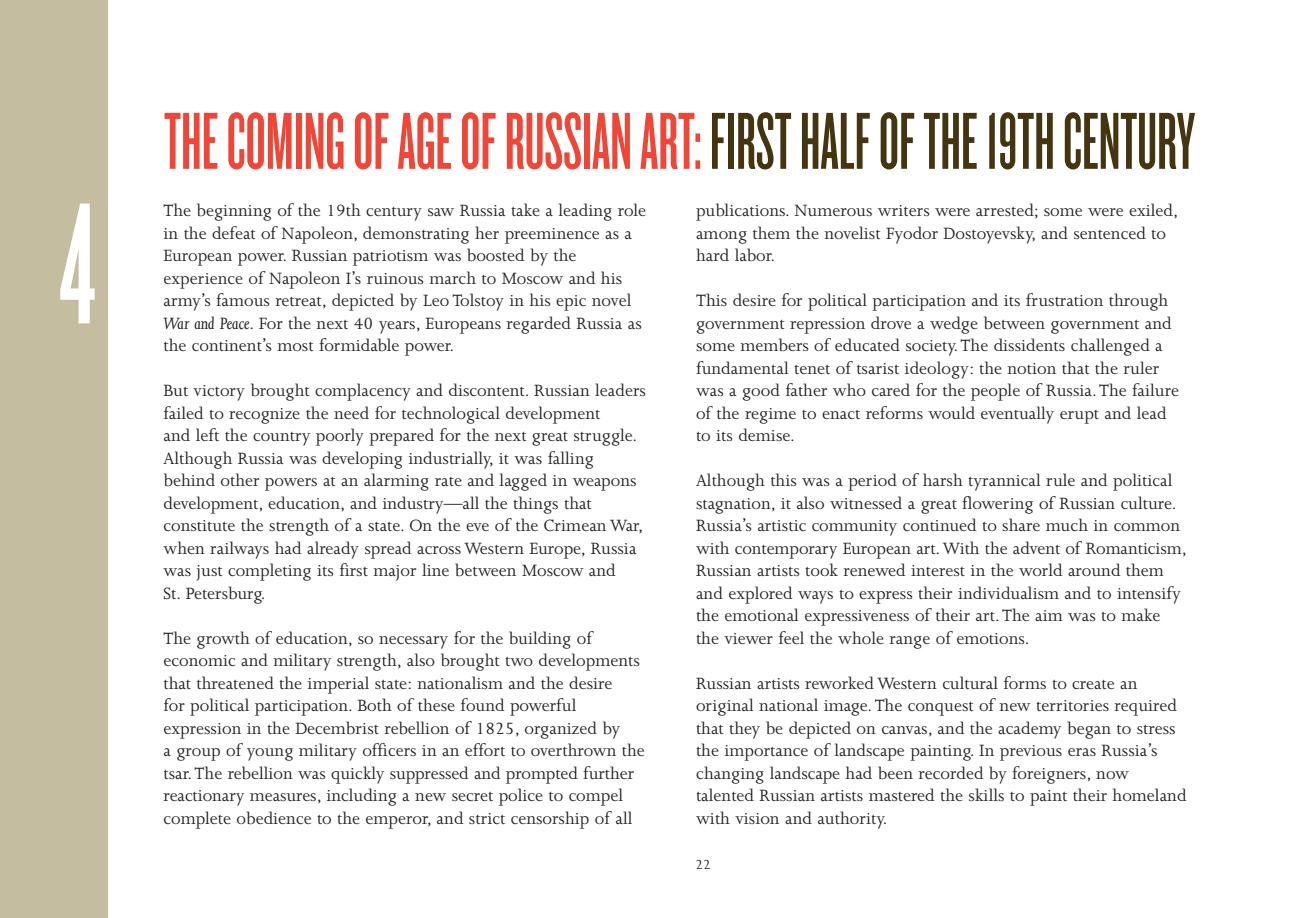
<style>
.page{position:relative;width:1296px;height:918px;background:#fff}
.page>*{position:absolute;margin:0;border:0;box-sizing:border-box;transform-origin:0 0}
.t1{font:180px "Knockout HTF46 Flyweight";color:#fff}
.t2{font:84px "Knockout HTF46 Flyweight";color:#ef4637}
.t3{font:18.75px/22.5px "Joanna";color:#231f20}
.t4{font:15px "Joanna";color:#231f20}
.s1{color:#453410}
.s2{font-style:italic}
</style>
<div class="page">
<div style="left:0;top:0;width:108px;height:918px;background:#c5bd9f"></div>
<h1 class="t1" style="left:59px;top:156px;width:38px">4</h1>
<h2 class="t2" style="left:164px;top:91px;width:1033px">THECOMINGOFAGEOFRUSSIANART:<span class="s1">FIRSTHALFOFTHE19THCENTURY</span></h2>
<p class="t3" style="left:696px;top:201px;width:484px">publications. Numerous writers were arrested; some were exiled, among them the novelist Fyodor Dostoyevsky, and sentenced to hard labor.</p>
<p class="t3" style="left:696px;top:291px;width:484px">This desire for political participation and its frustration through government repression drove a wedge between government and some members of educated society.The dissidents challenged a fundamental tenet of tsarist ideology: the notion that the ruler was a good father who cared for the people of Russia.The failure of the regime to enact reforms would eventually erupt and lead to its demise.</p>
<p class="t3" style="left:696px;top:471px;width:492px">Although this was a period of harsh tyrannical rule and political stagnation, it also witnessed a great flowering of Russian culture.<br>Russia’s artistic community continued to share much in common with contemporary European art. With the advent of Romanticism, Russian artists took renewed interest in the world around them and explored ways to express their individualism and to intensify the emotional expressiveness of their art.The aim was to make the viewer feel the whole range of emotions.</p>
<p class="t3" style="left:696px;top:674px;width:492px">Russian artists reworked Western cultural forms to create an original national image.The conquest of new territories required that they be depicted on canvas, and the academy began to stress the importance of landscape painting. In previous eras Russia’s changing landscape had been recorded by foreigners, now talented Russian artists mastered the skills to paint their homeland with vision and authority.</p>
<p class="t3" style="left:163px;top:201px;width:484px">The beginning of the 19th century saw Russia take a leading role in the defeat of Napoleon, demonstrating her preeminence as a European power. Russian patriotism was boosted by the experience of Napoleon I’s ruinous march to Moscow and his army’s famous retreat, depicted by Leo Tolstoy in his epic novel <span class="s2">War and Peace</span>. For the next 40 years, Europeans regarded Russia as the continent’s most formidable power.</p>
<p class="t3" style="left:163px;top:381px;width:484px">But victory brought complacency and discontent. Russian leaders failed to recognize the need for technological development<br>and left the country poorly prepared for the next great struggle.<br>Although Russia was developing industrially, it was falling behind other powers at an alarming rate and lagged in weapons development, education, and industry—all the things that constitute the strength of a state. On the eve of the Crimean War, when railways had already spread across Western Europe, Russia was just completing its first major line between Moscow and<br>St. Petersburg.</p>
<p class="t3" style="left:164px;top:629px;width:483px">The growth of education, so necessary for the building of economic and military strength, also brought two developments that threatened the imperial state: nationalism and the desire<br>for political participation. Both of these found powerful expression in the Decembrist rebellion of 1825, organized by<br>a group of young military officers in an effort to overthrown the tsar.The rebellion was quickly suppressed and prompted further reactionary measures, including a new secret police to compel complete obedience to the emperor, and strict censorship of all</p>
<p class="t4" style="left:695px;top:859px;width:17px">22</p>
</div>
